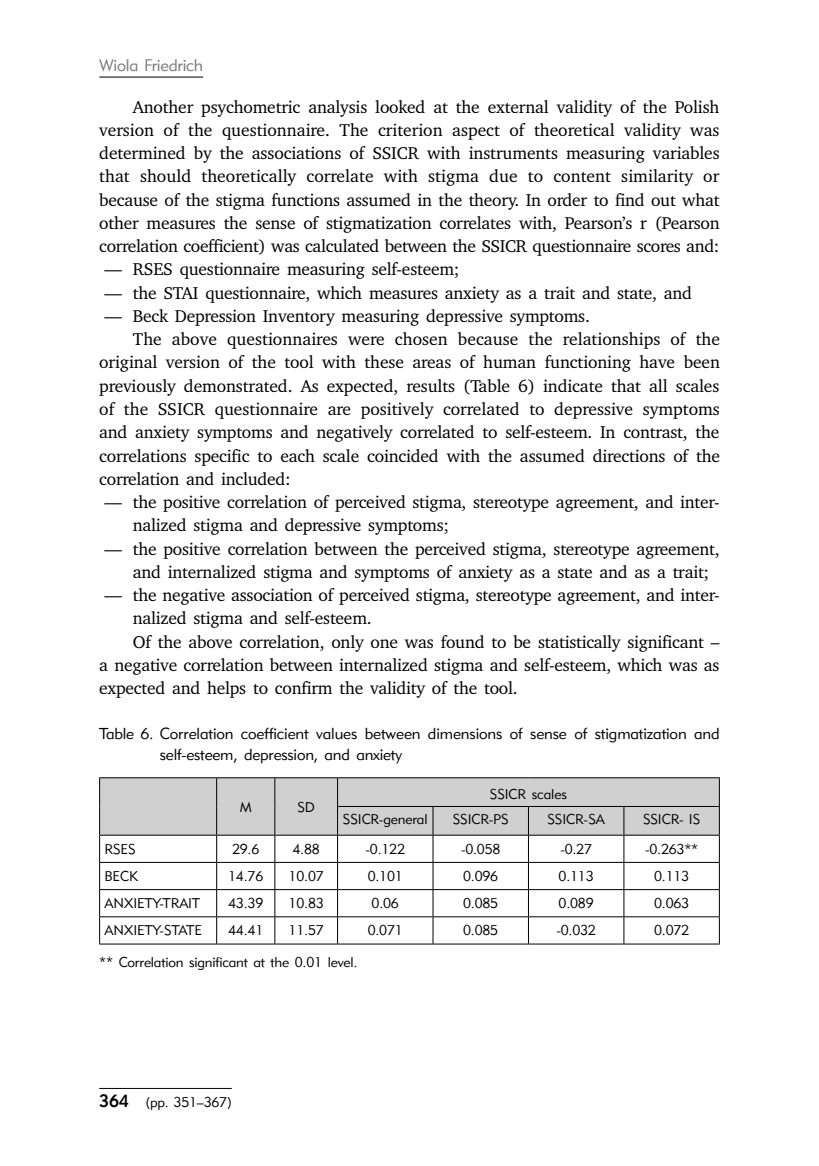
<style>
.page{position:relative;width:819px;height:1166px;background:#fff}
.page>*{position:absolute;margin:0;border:0;box-sizing:border-box;transform-origin:0 0}
.t1{font:17.5px/23.3px "Charter ITCPL";letter-spacing:-.015em;color:#000}
.t2{font:16.62px "Geometric 415 Lt EU";letter-spacing:-.015em;color:#797979}
.t3{font:15.75px/21px "Geometric 415 Lt EU";letter-spacing:-.01em;color:#000}
.t4{font:14px "Geometric 415 Lt EU";letter-spacing:-.015em;color:#000}
.s1{font-family:"Geometric 415 Md EU";font-size:17.5px}
</style>
<div class="page">
<hr style="left:99px;top:77px;width:104px;height:1px;background:#000">
<hr style="left:99px;top:1088px;width:133px;height:1px;background:#000">
<hr style="left:99px;top:943px;width:118px;height:1px;background:#000">
<hr style="left:217px;top:943px;width:58px;height:1px;background:#000">
<hr style="left:275px;top:943px;width:62px;height:1px;background:#000">
<hr style="left:337px;top:943px;width:96px;height:1px;background:#000">
<hr style="left:433px;top:943px;width:95px;height:1px;background:#000">
<hr style="left:528px;top:943px;width:96px;height:1px;background:#000">
<hr style="left:624px;top:943px;width:95px;height:1px;background:#000">
<hr style="left:99px;top:777px;width:118px;height:1px;background:#000">
<hr style="left:217px;top:777px;width:58px;height:1px;background:#000">
<hr style="left:275px;top:777px;width:62px;height:1px;background:#000">
<hr style="left:337px;top:777px;width:96px;height:1px;background:#000">
<hr style="left:433px;top:777px;width:95px;height:1px;background:#000">
<hr style="left:528px;top:777px;width:96px;height:1px;background:#000">
<hr style="left:624px;top:777px;width:95px;height:1px;background:#000">
<svg style="left:99px;top:778px;width:621px;height:165px"></svg>
<hr style="left:337px;top:835px;width:96px;height:1px;background:#000">
<hr style="left:433px;top:835px;width:95px;height:1px;background:#000">
<hr style="left:528px;top:835px;width:96px;height:1px;background:#000">
<hr style="left:624px;top:835px;width:95px;height:1px;background:#000">
<p class="t2" style="left:99px;top:55px;width:105px">Wiola Friedrich</p>
<p class="t1" style="left:99px;top:95px;width:622px;text-align:justify;text-indent:34px">Another psychometric analysis looked at the external validity of the Polish version of the questionnaire. The criterion aspect of theoretical validity was determined by the associations of SSICR with instruments measuring variables that should theoretically correlate with stigma due to content similarity or because of the stigma functions assumed in the theory. In order to find out what other measures the sense of stigmatization correlates with, Pearson’s r (Pearson correlation coefficient) was calculated between the SSICR questionnaire scores and:</p>
<p class="t1" style="left:104px;top:257px;width:356px">— RSES questionnaire measuring self-esteem;</p>
<p class="t1" style="left:104px;top:281px;width:589px">— the STAI questionnaire, which measures anxiety as a trait and state, and</p>
<p class="t1" style="left:104px;top:304px;width:487px">— Beck Depression Inventory measuring depressive symptoms.</p>
<p class="t1" style="left:133px;top:327px;width:588px">The above questionnaires were chosen because the relationships of the</p>
<p class="t1" style="left:99px;top:350px;width:622px">original version of the tool with these areas of human functioning have been</p>
<p class="t1" style="left:99px;top:374px;width:621px">previously demonstrated. As expected, results (Table 6) indicate that all scales</p>
<p class="t1" style="left:99px;top:397px;width:622px">of the SSICR questionnaire are positively correlated to depressive symptoms</p>
<p class="t1" style="left:99px;top:420px;width:621px">and anxiety symptoms and negatively correlated to self-esteem. In contrast, the</p>
<p class="t1" style="left:99px;top:443px;width:622px">correlations specific to each scale coincided with the assumed directions of the</p>
<p class="t1" style="left:99px;top:467px;width:193px">correlation and included:</p>
<p class="t1" style="left:133px;top:490px;width:588px;text-indent:-28px">— the positive correlation of perceived stigma, stereotype agreement, and inter&shy;nalized stigma and depressive symptoms;</p>
<p class="t1" style="left:133px;top:536px;width:588px;text-indent:-28px">— the positive correlation between the perceived stigma, stereotype agreement, and internalized stigma and symptoms of anxiety as a state and as a trait;</p>
<p class="t1" style="left:104px;top:583px;width:616px">— the negative association of perceived stigma, stereotype agreement, and inter-</p>
<p class="t1" style="left:133px;top:606px;width:240px">nalized stigma and self-esteem.</p>
<p class="t1" style="left:133px;top:630px;width:588px">Of the above correlation, only one was found to be statistically significant –</p>
<p class="t1" style="left:99px;top:653px;width:621px">a negative correlation between internalized stigma and self-esteem, which was as</p>
<p class="t1" style="left:99px;top:676px;width:420px">expected and helps to confirm the validity of the tool.</p>
<p class="t3" style="left:160px;top:723px;width:561px;text-indent:-60px">Table 6. Correlation coefficient values between dimensions of sense of stigmatization and self-esteem, depression, and anxiety</p>
<p class="t4" style="left:240px;top:798px;width:14px">M</p>
<p class="t4" style="left:297px;top:798px;width:19px">SD</p>
<p class="t4" style="left:490px;top:785px;width:78px">SSICR scales</p>
<p class="t4" style="left:343px;top:810px;width:86px">SSICR-general</p>
<p class="t4" style="left:452px;top:810px;width:57px">SSICR-PS</p>
<p class="t4" style="left:547px;top:810px;width:59px">SSICR-SA</p>
<p class="t4" style="left:643px;top:810px;width:59px">SSICR- IS</p>
<p class="t4" style="left:104px;top:840px;width:33px">RSES</p>
<p class="t4" style="left:232px;top:840px;width:29px">29.6</p>
<p class="t4" style="left:292px;top:840px;width:29px">4.88</p>
<p class="t4" style="left:365px;top:840px;width:41px">-0.122</p>
<p class="t4" style="left:461px;top:840px;width:41px">-0.058</p>
<p class="t4" style="left:560px;top:840px;width:33px">-0.27</p>
<p class="t4" style="left:645px;top:840px;width:55px">-0.263**</p>
<p class="t4" style="left:104px;top:867px;width:35px">BECK</p>
<p class="t4" style="left:228px;top:867px;width:37px">14.76</p>
<p class="t4" style="left:288px;top:867px;width:37px">10.07</p>
<p class="t4" style="left:368px;top:867px;width:37px">0.101</p>
<p class="t4" style="left:463px;top:867px;width:37px">0.096</p>
<p class="t4" style="left:558px;top:867px;width:37px">0.113</p>
<p class="t4" style="left:654px;top:867px;width:37px">0.113</p>
<p class="t4" style="left:104px;top:895px;width:97px">ANXIETY-TRAIT</p>
<p class="t4" style="left:228px;top:895px;width:37px">43.39</p>
<p class="t4" style="left:288px;top:895px;width:37px">10.83</p>
<p class="t4" style="left:371px;top:895px;width:29px">0.06</p>
<p class="t4" style="left:463px;top:895px;width:37px">0.085</p>
<p class="t4" style="left:558px;top:895px;width:37px">0.089</p>
<p class="t4" style="left:654px;top:895px;width:37px">0.063</p>
<p class="t4" style="left:104px;top:922px;width:99px">ANXIETY-STATE</p>
<p class="t4" style="left:228px;top:922px;width:37px">44.41</p>
<p class="t4" style="left:288px;top:922px;width:37px">11.57</p>
<p class="t4" style="left:368px;top:922px;width:37px">0.071</p>
<p class="t4" style="left:463px;top:922px;width:37px">0.085</p>
<p class="t4" style="left:556px;top:922px;width:41px">-0.032</p>
<p class="t4" style="left:654px;top:922px;width:37px">0.072</p>
<p class="t4" style="left:99px;top:953px;width:259px">** Correlation significant at the 0.01 level.</p>
<p class="t4" style="left:99px;top:1094px;width:134px"><span class="s1">364</span> (pp. 351–367)</p>
</div>
